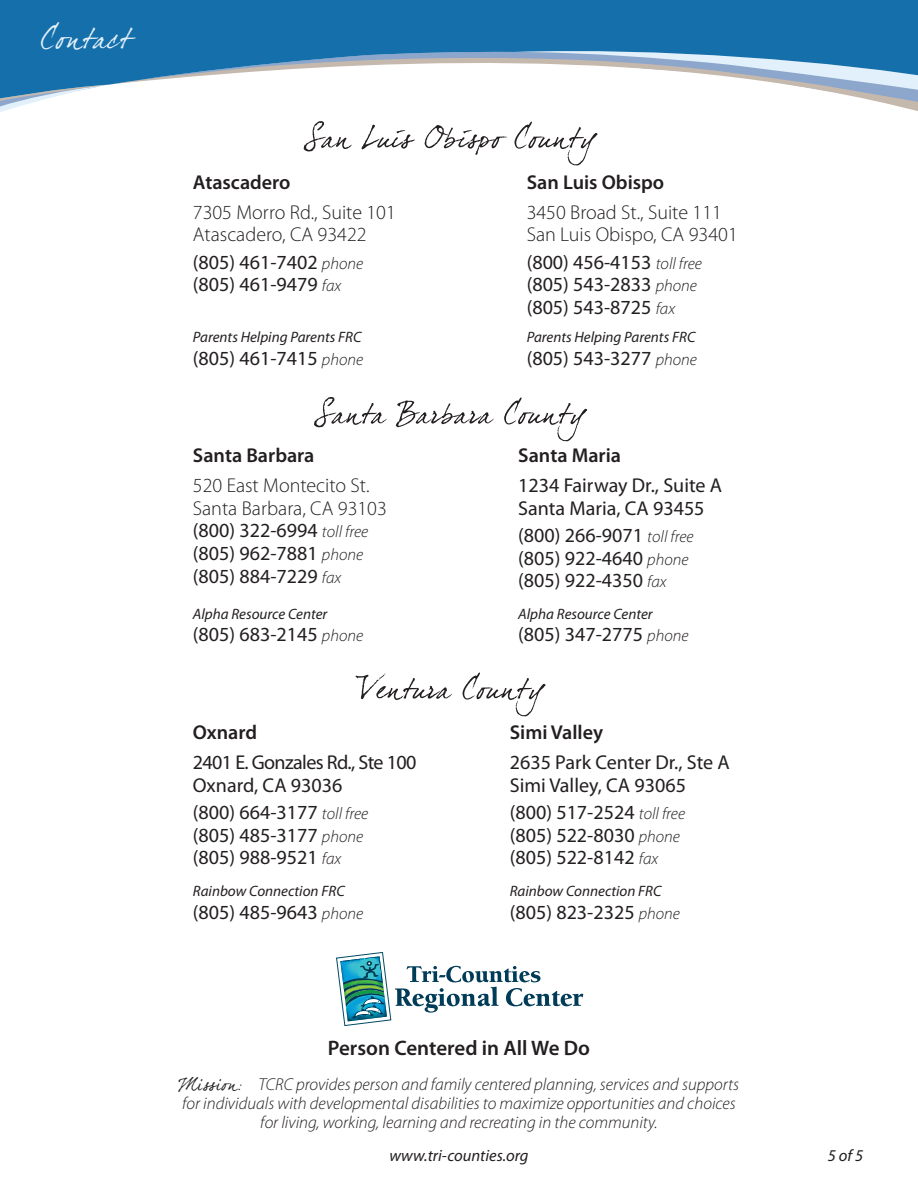
<style>
.page{position:relative;width:918px;height:1188px;background:#fff}
.page>*{position:absolute;margin:0;border:0;box-sizing:border-box;transform-origin:0 0}
.t1{font:28.5px "Dear Joefour";letter-spacing:.045em;color:#e1f0fa}
.t2{font:600 21px "Myriad Pro";color:#231f20}
.t3{font:20.1px/22.6px "Myriad Pro";color:#231f20}
.t4{font:300 20.1px/22.6px "Myriad Pro";color:#231f20}
.t5{font:600 20.1px "Myriad Pro";color:#231f20}
.t6{font:20.1px/22.6px "Myriad Pro";letter-spacing:-.03em;color:#231f20}
.t7{font:italic 300 17.25px/19px "Myriad Pro";color:#231f20;text-align:center}
.t8{font:italic 16.5px "Myriad Pro";color:#231f20}
.t9{font:italic 15px "Myriad Pro";color:#231f20}
.s1{font-weight:300;font-style:italic;font-size:16.8px}
.s2{font-weight:400}
.s3{font-style:italic;font-size:16.8px}
.s4{font-family:"Dear Joefour";font-weight:400;font-style:normal}
.s5{font-family:"Dear Joe 5";font-weight:400;font-style:normal}
</style>
<div class="page">
<svg style="left:0;top:0;width:918px;height:112px;fill:#156faa"></svg>
<svg style="left:336px;top:952px;width:247px;height:74px"></svg>
<svg style="left:304px;top:121px;width:294px;height:44px"></svg>
<svg style="left:356px;top:673px;width:190px;height:43px"></svg>
<svg style="left:314px;top:397px;width:273px;height:44px"></svg>
<h1 class="t1" style="left:41px;top:22px;width:94px">Contact</h1>
<p class="t5" style="left:193px;top:171px;width:99px">Atascadero</p>
<p class="t4" style="left:193px;top:201px;width:205px">7305 Morro Rd., Suite 101<br>Atascadero, CA 93422</p>
<p class="t3" style="left:193px;top:251px;width:172px">(805) 461-7402 <span class="s1">phone </span>(805) 461-9479 <span class="s1">fax</span></p>
<p class="t9" style="left:193px;top:329px;width:170px">Parents Helping Parents FRC</p>
<p class="t3" style="left:193px;top:347px;width:172px">(805) 461-7415 <span class="s1">phone</span></p>
<p class="t5" style="left:193px;top:444px;width:123px">Santa Barbara</p>
<p class="t4" style="left:193px;top:474px;width:195px">520 East Montecito St.<br>Santa Barbara, CA 93103 <span class="s2">(800) 322-6994</span> <span class="s3">toll free </span><span class="s2">(805) 962-7881</span> <span class="s3">phone </span><span class="s2">(805) 884-7229</span> <span class="s3">fax</span></p>
<p class="t9" style="left:193px;top:605px;width:136px">Alpha Resource Center</p>
<p class="t3" style="left:193px;top:623px;width:172px">(805) 683-2145 <span class="s1">phone</span></p>
<p class="t5" style="left:193px;top:721px;width:66px">Oxnard</p>
<p class="t6" style="left:193px;top:751px;width:225px">2401 E. Gonzales Rd., Ste 100<br>Oxnard, CA 93036</p>
<p class="t3" style="left:193px;top:801px;width:177px">(800) 664-3177 <span class="s1">toll free </span>(805) 485-3177 <span class="s1">phone </span>(805) 988-9521 <span class="s1">fax</span></p>
<p class="t9" style="left:193px;top:883px;width:153px">Rainbow Connection FRC</p>
<p class="t3" style="left:193px;top:901px;width:172px">(805) 485-9643 <span class="s1">phone</span></p>
<p class="t5" style="left:527px;top:171px;width:139px">San Luis Obispo</p>
<p class="t4" style="left:527px;top:201px;width:213px">3450 Broad St., Suite 111<br>San Luis Obispo, CA 93401</p>
<p class="t3" style="left:527px;top:251px;width:177px">(800) 456-4153 <span class="s1">toll free </span>(805) 543-2833 <span class="s1">phone </span>(805) 543-8725 <span class="s1">fax</span></p>
<p class="t9" style="left:527px;top:329px;width:170px">Parents Helping Parents FRC</p>
<p class="t3" style="left:527px;top:347px;width:172px">(805) 543-3277 <span class="s1">phone</span></p>
<p class="t5" style="left:518px;top:444px;width:104px">Santa Maria</p>
<p class="t3" style="left:518px;top:475px;width:205px">1234 Fairway Dr., Suite A<br>Santa Maria, CA 93455</p>
<p class="t3" style="left:518px;top:525px;width:177px">(800) 266-9071 <span class="s1">toll free </span>(805) 922-4640 <span class="s1">phone </span>(805) 922-4350 <span class="s1">fax</span></p>
<p class="t9" style="left:518px;top:605px;width:136px">Alpha Resource Center</p>
<p class="t3" style="left:518px;top:623px;width:172px">(805) 347-2775 <span class="s1">phone</span></p>
<p class="t5" style="left:510px;top:721px;width:95px">Simi Valley</p>
<p class="t3" style="left:510px;top:751px;width:222px">2635 Park Center Dr., Ste A<br>Simi Valley, CA 93065</p>
<p class="t3" style="left:510px;top:801px;width:177px">(800) 517-2524 <span class="s1">toll free </span>(805) 522-8030 <span class="s1">phone </span>(805) 522-8142 <span class="s1">fax</span></p>
<p class="t9" style="left:510px;top:883px;width:153px">Rainbow Connection FRC</p>
<p class="t3" style="left:510px;top:901px;width:172px">(805) 823-2325 <span class="s1">phone</span></p>
<p class="t2" style="left:328px;top:1036px;width:264px">Person Centered in All We Do</p>
<p class="t7" style="left:179px;top:1075px;width:562px"><span class="s4">M</span><span class="s5">i</span><span class="s4">ss</span><span class="s5">i</span><span class="s4">on:</span> TCRC provides person and family centered planning, services and supports for individuals with developmental disabilities to maximize opportunities and choices for living, working, learning and recreating in the community.</p>
<p class="t8" style="left:389px;top:1147px;width:141px">www.tri-counties.org</p>
<p class="t8" style="left:828px;top:1147px;width:37px">5 of 5</p>
</div>
